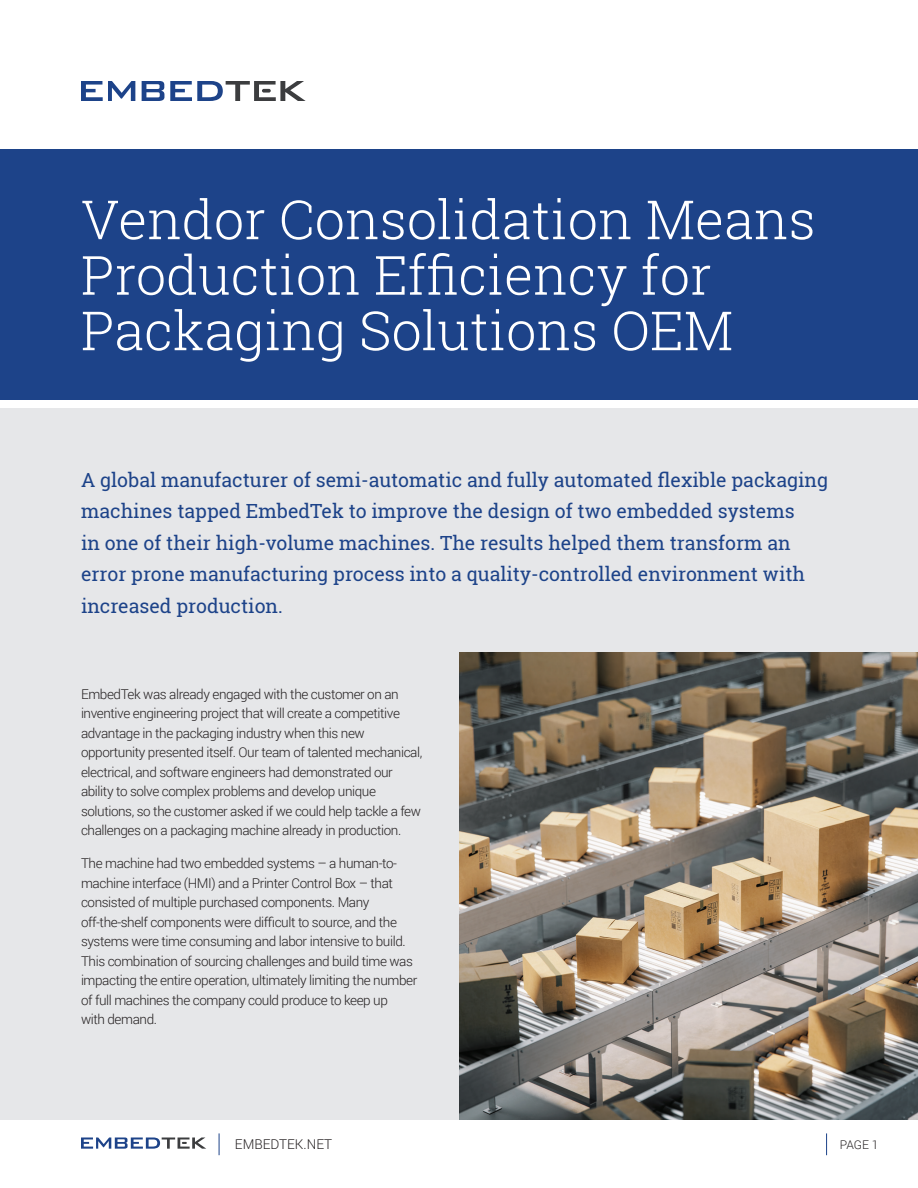
<style>
.page{position:relative;width:918px;height:1188px;background:#fff}
.page>*{position:absolute;margin:0;border:0;box-sizing:border-box;transform-origin:0 0}
.t1{font:300 54px/55.5px "Roboto Slab";color:#fff}
.t2{font:19.5px/31.5px "Roboto Slab";color:#1d4389}
.t3{font:300 13.5px/19.5px "Roboto";letter-spacing:-.03em;color:#231f20}
.t4{font:300 13.5px "Roboto";color:#231f20}
.t5{font:300 12px "Roboto";color:#231f20}
</style>
<div class="page">
<svg style="left:81px;top:81px;width:54px;height:20px"></svg>
<svg style="left:142px;top:81px;width:22px;height:20px"></svg>
<svg style="left:170px;top:81px;width:136px;height:20px"></svg>
<svg style="left:81px;top:1138px;width:125px;height:11px"></svg>
<svg style="left:219px;top:1133px;width:1px;height:22px"></svg>
<svg style="left:826px;top:1133px;width:1px;height:22px"></svg>
<div style="left:0;top:149px;width:918px;height:251px;background:#1d4389"></div>
<div style="left:0;top:408px;width:918px;height:712px;background:#e6e7e9"></div>
<img style="left:459px;top:653px;width:459px;height:467px">
<h1 class="t1" style="left:81px;top:190px;width:736px">Vendor Consolidation Means<br>Production Efficiency for<br>Packaging Solutions OEM</h1>
<p class="t2" style="left:81px;top:464px;width:749px">A global manufacturer of semi-automatic and fully automated flexible packaging machines tapped EmbedTek to improve the design of two embedded systems<br>in one of their high-volume machines. The results helped them transform an error prone manufacturing process into a quality-controlled environment with increased production.</p>
<p class="t3" style="left:81px;top:684px;width:343px">EmbedTek was already engaged with the customer on an inventive engineering project that will create a competitive advantage in the packaging industry when this new opportunity presented itself. Our team of talented mechanical, electrical, and software engineers had demonstrated our ability to solve complex problems and develop unique solutions, so the customer asked if we could help tackle a few challenges on a packaging machine already in production.</p>
<p class="t3" style="left:81px;top:853px;width:338px">The machine had two embedded systems – a human-to&shy;machine interface (HMI) and a Printer Control Box – that consisted of multiple purchased components. Many off-the-shelf components were difficult to source, and the systems were time consuming and labor intensive to build.<br>This combination of sourcing challenges and build time was impacting the entire operation, ultimately limiting the number of full machines the company could produce to keep up<br>with demand.</p>
<p class="t4" style="left:235px;top:1135px;width:99px">EMBEDTEK.NET</p>
<p class="t5" style="left:840px;top:1136px;width:40px">PAGE 1</p>
</div>
